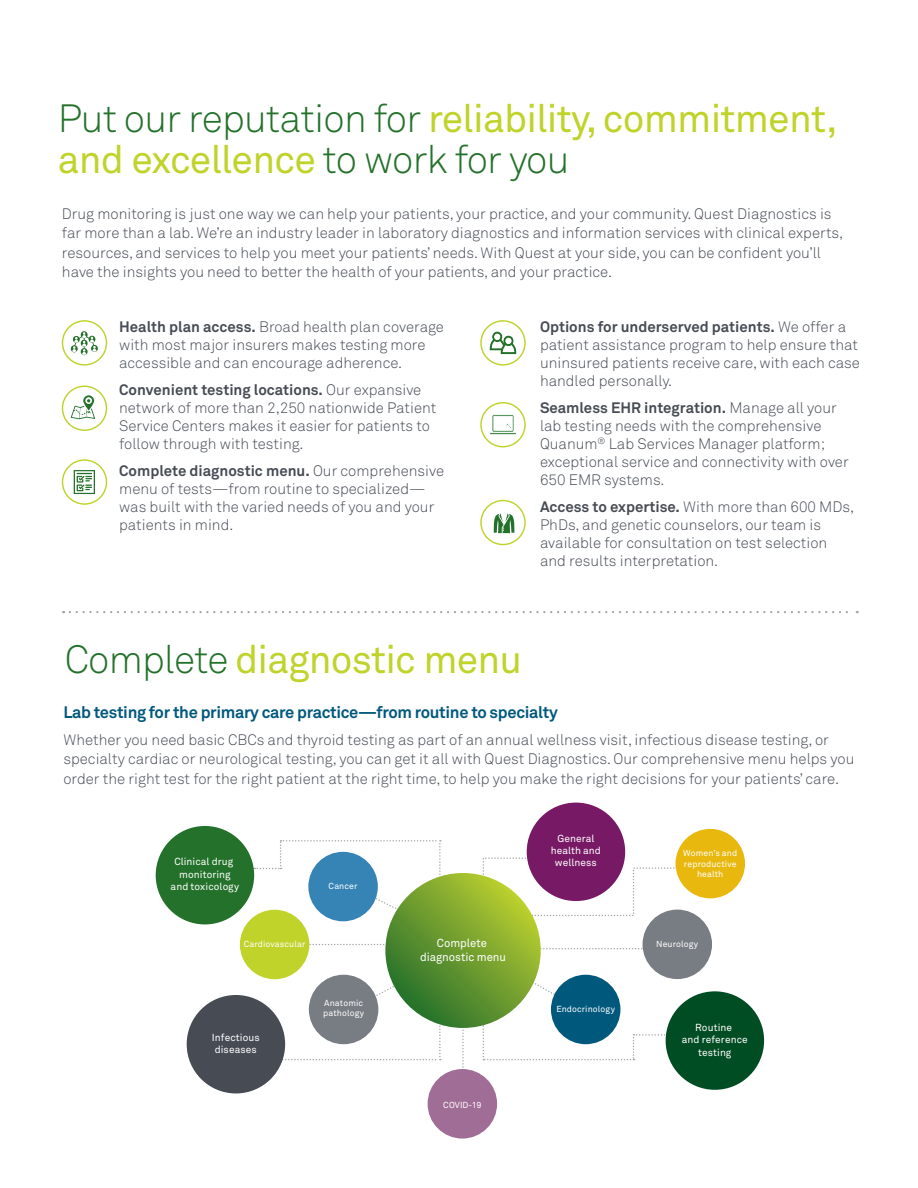
<style>
.page{position:relative;width:918px;height:1188px;background:#fff}
.page>*{position:absolute;margin:0;border:0;box-sizing:border-box;transform-origin:0 0}
.t1{font:39px/40.5px "Akkurat Pro";letter-spacing:-.02em;color:#c0d32b}
.t2{font:700 16.5px "Akkurat Pro";letter-spacing:-.02em;color:#00597d}
.t3{font:15px/18px "Akkurat Light Pro";color:#464b54}
.t4{font:11.55px/14px "Akkurat Pro";color:#fff;text-align:center}
.t5{font:10.2px/12.1px "Akkurat Pro";letter-spacing:.01em;color:#fff;text-align:center}
.t6{font:8.7px/10.5px "Akkurat Pro";letter-spacing:.01em;color:#fff;text-align:center}
.s1{font-family:"Akkurat Light Pro";color:#23712a}
.s2{font-family:"Akkurat Pro";font-weight:700}
</style>
<div class="page">
<div style="left:62px;top:320px;width:45px;height:46px;border:1px solid #c0d32b;border-radius:50%"></div>
<div style="left:62px;top:386px;width:45px;height:45px;border:1px solid #c0d32b;border-radius:50%"></div>
<div style="left:62px;top:459px;width:45px;height:46px;border:1px solid #c0d32b;border-radius:50%"></div>
<div style="left:480px;top:320px;width:46px;height:46px;border:1px solid #c0d32b;border-radius:50%"></div>
<div style="left:480px;top:402px;width:46px;height:45px;border:1px solid #c0d32b;border-radius:50%"></div>
<div style="left:480px;top:500px;width:46px;height:45px;border:1px solid #c0d32b;border-radius:50%"></div>
<svg style="left:70px;top:611px;width:788px;height:2px"></svg>
<svg style="left:462px;top:1029px;width:2px;height:39px"></svg>
<div style="left:428px;top:1069px;width:69px;height:70px;background:#a06d96;border-radius:50%"></div>
<svg style="left:355px;top:857px;width:342px;height:138px"></svg>
<svg style="left:541px;top:948px;width:102px;height:1px"></svg>
<svg style="left:483px;top:992px;width:213px;height:68px"></svg>
<svg style="left:254px;top:840px;width:187px;height:68px"></svg>
<svg style="left:228px;top:992px;width:213px;height:68px"></svg>
<svg style="left:309px;top:944px;width:76px;height:1px"></svg>
<div style="left:676px;top:829px;width:69px;height:69px;background:#e8b80e;border-radius:50%"></div>
<div style="left:643px;top:910px;width:69px;height:69px;background:#787d83;border-radius:50%"></div>
<div style="left:308px;top:852px;width:70px;height:69px;background:#3684b6;border-radius:50%"></div>
<svg style="left:385px;top:873px;width:156px;height:155px;background:#709e30"></svg>
<div style="left:156px;top:826px;width:98px;height:98px;background:#23712a;border-radius:50%"></div>
<div style="left:187px;top:995px;width:98px;height:98px;background:#464b54;border-radius:50%"></div>
<div style="left:527px;top:803px;width:98px;height:98px;background:#771965;border-radius:50%"></div>
<div style="left:240px;top:910px;width:69px;height:69px;background:#c0d32b;border-radius:50%"></div>
<div style="left:666px;top:991px;width:98px;height:99px;background:#004c23;border-radius:50%"></div>
<div style="left:551px;top:975px;width:69px;height:69px;background:#00597d;border-radius:50%"></div>
<div style="left:309px;top:975px;width:69px;height:69px;background:#787d83;border-radius:50%"></div>
<svg style="left:74px;top:470px;width:21px;height:24px"></svg>
<svg style="left:71px;top:331px;width:27px;height:24px"></svg>
<svg style="left:71px;top:395px;width:24px;height:24px"></svg>
<svg style="left:493px;top:513px;width:22px;height:20px"></svg>
<svg style="left:490px;top:332px;width:26px;height:22px"></svg>
<div style="left:489px;top:433px;width:28px;height:2px;border:1px solid #fff"></div>
<svg style="left:492px;top:415px;width:22px;height:17px"></svg>
<p class="t1" style="left:58px;top:98px;width:781px"><span class="s1">Put our reputation for</span> reliability, commitment, and excellence <span class="s1">to work for you</span></p>
<p class="t3" style="left:62px;top:204px;width:783px;line-height:19.5px">Drug monitoring is just one way we can help your patients, your practice, and your community. Quest Diagnostics is far more than a lab. We’re an industry leader in laboratory diagnostics and information services with clinical experts, resources, and services to help you meet your patients’ needs. With Quest at your side, you can be confident you’ll have the insights you need to better the health of your patients, and your practice.</p>
<p class="t3" style="left:119px;top:318px;width:326px"><span class="s2">Health plan access.</span> Broad health plan coverage with most major insurers makes testing more accessible and can encourage adherence.</p>
<p class="t3" style="left:119px;top:381px;width:319px"><span class="s2">Convenient testing locations.</span> Our expansive network of more than 2,250 nationwide Patient Service Centers makes it easier for patients to follow through with testing.</p>
<p class="t3" style="left:119px;top:462px;width:326px"><span class="s2">Complete diagnostic menu.</span> Our comprehensive menu of tests—from routine to specialized— was built with the varied needs of you and your patients in mind.</p>
<p class="t3" style="left:540px;top:318px;width:322px"><span class="s2">Options for underserved patients.</span> We offer a patient assistance program to help ensure that uninsured patients receive care, with each case handled personally.</p>
<p class="t3" style="left:540px;top:399px;width:310px"><span class="s2">Seamless EHR integration.</span> Manage all your lab testing needs with the comprehensive Quanum<sup>®</sup> Lab Services Manager platform; exceptional service and connectivity with over 650 EMR systems.</p>
<p class="t3" style="left:540px;top:498px;width:316px"><span class="s2">Access to expertise.</span> With more than 600 MDs, PhDs, and genetic counselors, our team is available for consultation on test selection and results interpretation.</p>
<p class="t1" style="left:65px;top:639px;width:459px"><span class="s1">Complete</span> diagnostic menu</p>
<p class="t2" style="left:63px;top:702px;width:496px">Lab testing for the primary care practice—from routine to specialty</p>
<p class="t3" style="left:63px;top:730px;width:792px;line-height:19.5px">Whether you need basic CBCs and thyroid testing as part of an annual wellness visit, infectious disease testing, or specialty cardiac or neurological testing, you can get it all with Quest Diagnostics. Our comprehensive menu helps you order the right test for the right patient at the right time, to help you make the right decisions for your patients’ care.</p>
<p class="t5" style="left:171px;top:856px;width:70px">Clinical drug monitoring and toxicology</p>
<p class="t6" style="left:244px;top:939px;width:63px">Cardiovascular</p>
<p class="t6" style="left:329px;top:881px;width:30px">Cancer</p>
<p class="t5" style="left:212px;top:1031px;width:49px;text-align:left">Infectious diseases</p>
<p class="t6" style="left:323px;top:998px;width:42px;text-align:left">Anatomic pathology</p>
<p class="t4" style="left:420px;top:936px;width:88px">Complete diagnostic menu</p>
<p class="t6" style="left:443px;top:1100px;width:40px">COVID-19</p>
<p class="t5" style="left:551px;top:833px;width:52px">General health and wellness</p>
<p class="t6" style="left:556px;top:1004px;width:60px">Endocrinology</p>
<p class="t6" style="left:683px;top:848px;width:55px">Women’s and reproductive health</p>
<p class="t6" style="left:656px;top:939px;width:43px">Neurology</p>
<p class="t5" style="left:682px;top:1022px;width:67px">Routine<br>and reference testing</p>
</div>
